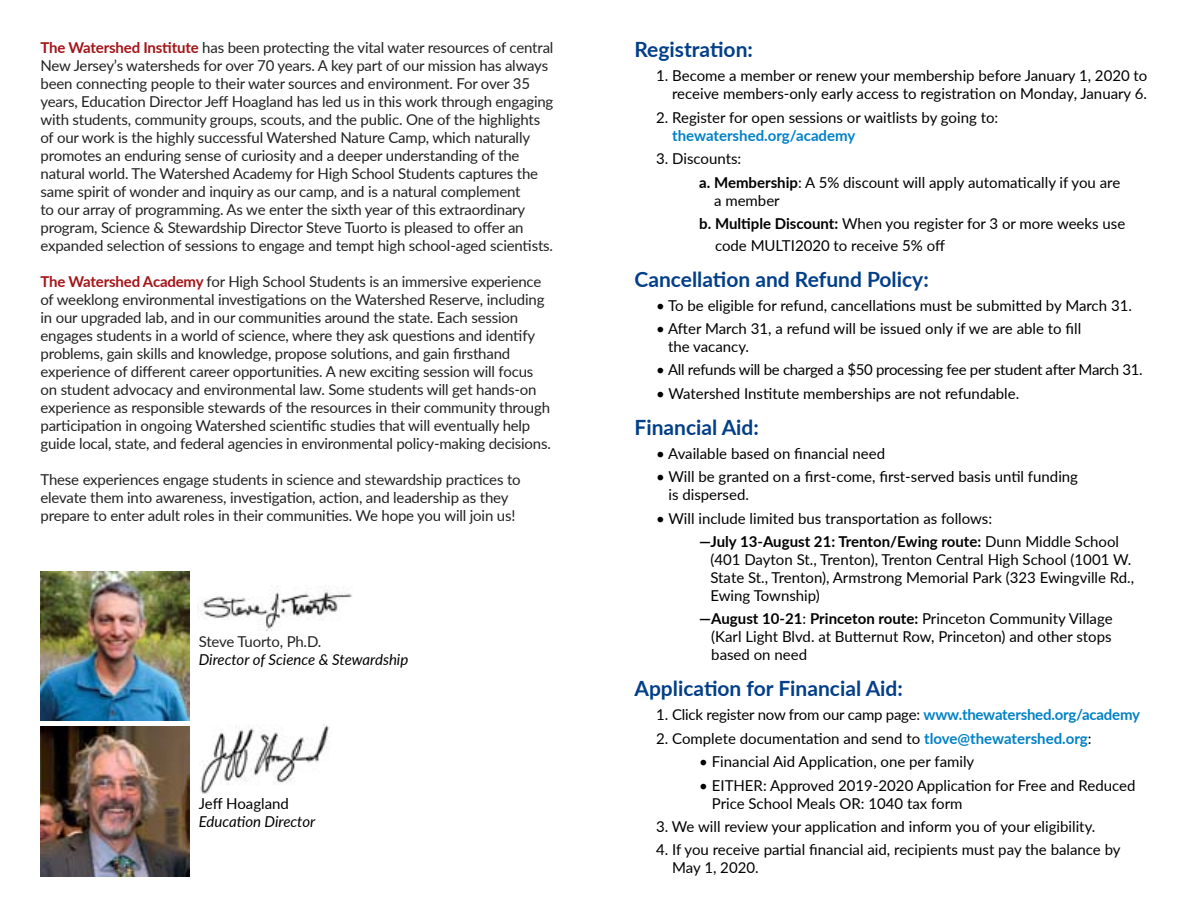
<style>
.page{position:relative;width:1188px;height:918px;background:#fff}
.page>*{position:absolute;margin:0;border:0;box-sizing:border-box;transform-origin:0 0}
.t1{font:700 21px "Lato";color:#023f88}
.t2{font:15px/18px "Lato";letter-spacing:-.01em;color:#222}
.t3{font:15px/18px "Lato";color:#000}
.t4{font:15px "Lato";letter-spacing:-.02em;color:#000}
.t5{font:italic 15px "Lato";color:#000}
.t6{font:700 15px "Lato";color:#0081c6}
.s1{font-weight:700;color:#a31418}
.s2{font-weight:700}
.s3{font-weight:700;color:#0081c6}
</style>
<div class="page">
<img style="left:200px;top:724px;width:130px;height:69px">
<img style="left:197px;top:585px;width:155px;height:46px">
<img style="left:40px;top:727px;width:150px;height:149px">
<img style="left:40px;top:571px;width:150px;height:149px">
<p class="t2" style="left:40px;top:37px;width:514px"><span class="s1">The Watershed Institute</span> has been protecting the vital water resources of central New Jersey’s watersheds for over 70 years. A key part of our mission has always been connecting people to their water sources and environment. For over 35 years, Education Director Jeff Hoagland has led us in this work through engaging with students, community groups, scouts, and the public. One of the highlights of our work is the highly successful Watershed Nature Camp, which naturally promotes an enduring sense of curiosity and a deeper understanding of the natural world. The Watershed Academy for High School Students captures the same spirit of wonder and inquiry as our camp, and is a natural complement<br>to our array of programming. As we enter the sixth year of this extraordinary program, Science &amp; Stewardship Director Steve Tuorto is pleased to offer an expanded selection of sessions to engage and tempt high school-aged scientists.</p>
<p class="t2" style="left:40px;top:271px;width:512px"><span class="s1">The Watershed Academy</span> for High School Students is an immersive experience of weeklong environmental investigations on the Watershed Reserve, including in our upgraded lab, and in our communities around the state. Each session engages students in a world of science, where they ask questions and identify problems, gain skills and knowledge, propose solutions, and gain firsthand experience of different career opportunities. A new exciting session will focus on student advocacy and environmental law. Some students will get hands-on experience as responsible stewards of the resources in their community through participation in ongoing Watershed scientific studies that will eventually help guide local, state, and federal agencies in environmental policy-making decisions.</p>
<p class="t2" style="left:40px;top:469px;width:482px">These experiences engage students in science and stewardship practices to elevate them into awareness, investigation, action, and leadership as they prepare to enter adult roles in their communities. We hope you will join us!</p>
<p class="t2" style="left:199px;top:631px;width:124px">Steve Tuorto, Ph.D.</p>
<p class="t5" style="left:199px;top:648px;width:211px">Director of Science &amp; Stewardship</p>
<p class="t3" style="left:199px;top:793px;width:92px">Jeff Hoagland</p>
<p class="t5" style="left:199px;top:810px;width:118px">Education Director</p>
<h1 class="t1" style="left:634px;top:34px;width:120px">Registration:</h1>
<p class="t3" style="left:656px;top:66px;width:493px;text-align:right">1. Become a member or renew your membership before January 1, 2020 to receive members-only early access to registration on Monday, January 6.</p>
<p class="t3" style="left:656px;top:108px;width:344px">2. Register for open sessions or waitlists by going to:</p>
<p class="t6" style="left:672px;top:124px;width:185px">thewatershed.org/academy</p>
<p class="t3" style="left:699px;top:146px;width:423px;line-height:23.4px;text-indent:-43px">3. Discounts:<br><span class="s2">a. Membership</span>: A 5% discount will apply automatically if you are</p>
<p class="t3" style="left:699px;top:188px;width:427px;line-height:23.4px;text-indent:15px">a member<br><span class="s2">b. Multiple Discount:</span> When you register for 3 or more weeks use</p>
<p class="t3" style="left:715px;top:236px;width:232px">code MULTI2020 to receive 5% off</p>
<h1 class="t1" style="left:634px;top:264px;width:296px">Cancellation and Refund Policy:</h1>
<p class="t3" style="left:656px;top:296px;width:477px">• To be eligible for refund, cancellations must be submitted by March 31.</p>
<p class="t3" style="left:668px;top:319px;width:415px;text-indent:-12px">• After March 31, a refund will be issued only if we are able to fill the vacancy.</p>
<p class="t4" style="left:656px;top:359px;width:488px">• All refunds will be charged a $50 processing fee per student after March 31.</p>
<p class="t3" style="left:656px;top:384px;width:365px">• Watershed Institute memberships are not refundable.</p>
<h1 class="t1" style="left:634px;top:412px;width:126px">Financial Aid:</h1>
<p class="t3" style="left:656px;top:444px;width:231px">• Available based on financial need</p>
<p class="t3" style="left:668px;top:467px;width:411px;text-indent:-12px">• Will be granted on a first-come, first-served basis until funding is dispersed.</p>
<p class="t3" style="left:699px;top:506px;width:421px;line-height:23.4px;text-indent:-43px">• Will include limited bus transportation as follows:<br><span class="s2">—July 13-August 21: Trenton/Ewing route:</span> Dunn Middle School</p>
<p class="t3" style="left:710px;top:550px;width:425px">(401 Dayton St., Trenton), Trenton Central High School (1001 W.<br>State St., Trenton), Armstrong Memorial Park (323 Ewingville Rd.,<br>Ewing Township)</p>
<p class="t3" style="left:711px;top:609px;width:403px;text-align:justify;text-indent:-12px"><span class="s2">—August 10-21</span>: <span class="s2">Princeton route:</span> Princeton Community Village (Karl Light Blvd. at Butternut Row, Princeton) and other stops based on need</p>
<h1 class="t1" style="left:634px;top:673px;width:270px">Application for Financial Aid:</h1>
<p class="t3" style="left:656px;top:705px;width:485px">1. Click register now from our camp page: <span class="s3">www.thewatershed.org/academy</span></p>
<p class="t3" style="left:656px;top:729px;width:437px">2. Complete documentation and send to <span class="s3">tlove@thewatershed.org</span>:</p>
<p class="t3" style="left:699px;top:752px;width:277px">• Financial Aid Application, one per family</p>
<p class="t3" style="left:712px;top:776px;width:425px;text-indent:-13px">• EITHER: Approved 2019-2020 Application for Free and Reduced<br>Price School Meals OR: 1040 tax form</p>
<p class="t3" style="left:656px;top:817px;width:441px">3. We will review your application and inform you of your eligibility.</p>
<p class="t3" style="left:672px;top:840px;width:450px;text-indent:-16px">4. If you receive partial financial aid, recipients must pay the balance by<br>May 1, 2020.</p>
</div>
